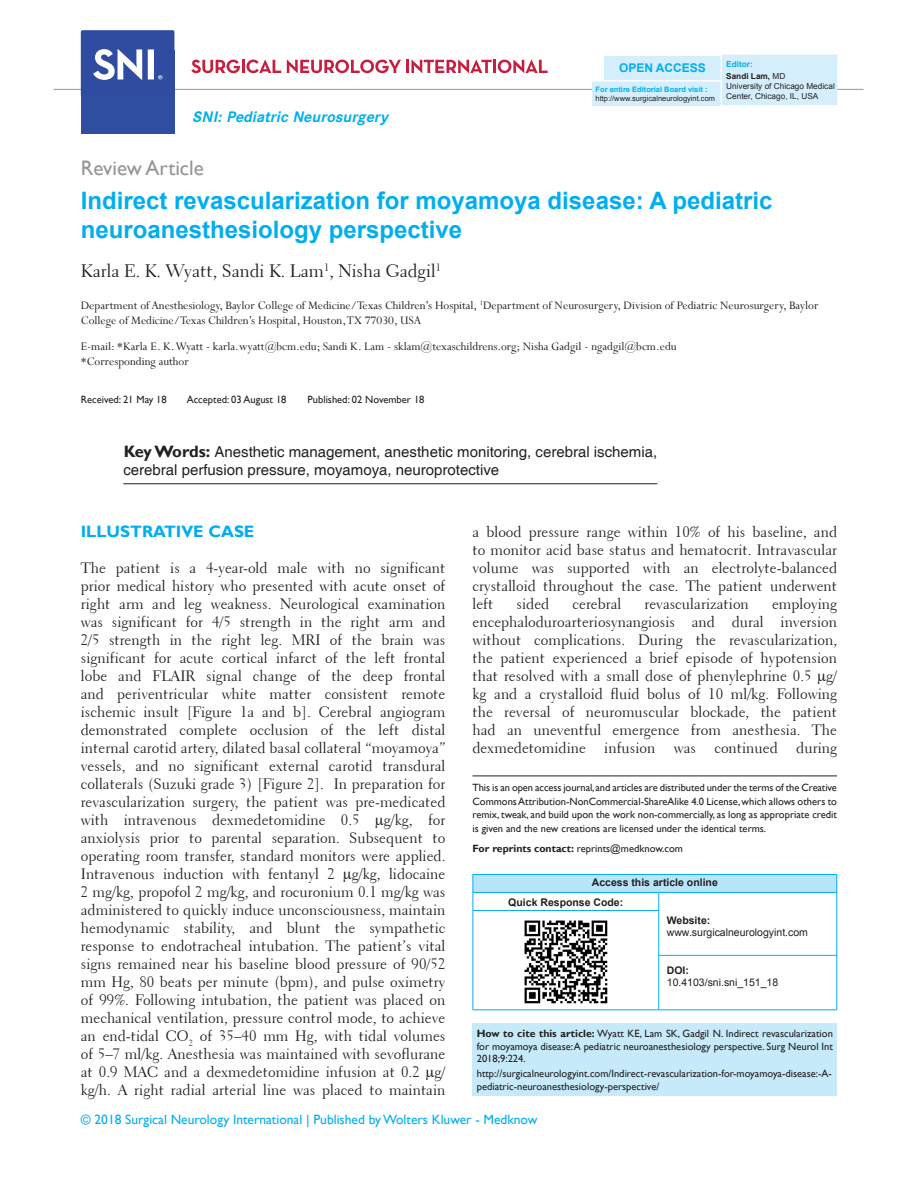
<style>
.page{position:relative;width:918px;height:1188px;background:#fff}
.page>*{position:absolute;margin:0;border:0;box-sizing:border-box;transform-origin:0 0}
.AT{font:700 24px/28.8px "Arial";color:#00aeef}
.AH{font:21px "Gill Sans";color:#939598}
.AU{font:18px "Transitional 521 BT Roman A";color:#231f20}
.t1{font:700 16.5px "Gill Sans";color:#00aeef}
.TX{font:15px/18px "Transitional 521 BT Roman A";color:#231f20;text-align:justify}
.KWD{font:15px/18px "Helvetica";color:#231f20}
.t2{font:italic 700 15px "Corporate SBQ";color:#00aeef}
.t3{font:13.5px "Gill Sans";color:#00aeef}
.AFF{font:12.75px/15px "Perpetua";color:#231f20}
.ADD{font:12.75px/15px "Perpetua";color:#231f20}
.t4{font:700 12px "Arial";color:#00aeef}
.OS{font:10.5px/13.5px "Gill Sans";color:#231f20;text-align:justify}
.Published{font:10.5px/12.6px "Gill Sans";color:#231f20;text-align:justify}
.t5{font:10.5px/12.6px "Arial";color:#231f20}
.HIS{font:10.5px "Gill Sans";color:#231f20}
.t6{font:700 10.5px "Arial";color:#231f20}
.t7{font:8.25px/9.9px "Arial";color:#231f20}
.t8{font:700 8.25px/12px "Arial";color:#231f20}
.t9{font:7.5px "Arial";color:#231f20}
.t10{font:700 7.5px "Arial";color:#00aeef}
.s1{color:#00aeef}
.s2{font-weight:400}
.s3{font-family:"Gill Sans";font-weight:700;font-size:16.5px}
.s4{font-weight:700}
</style>
<div class="page">
<hr style="left:54px;top:89px;width:810px;height:1px;background:#939598">
<div style="left:605px;top:56px;width:115px;height:24px;background:#d4effb"></div>
<div style="left:593px;top:82px;width:127px;height:24px;background:#d4effb"></div>
<div style="left:723px;top:55px;width:114px;height:50px;background:#d4effb"></div>
<div style="left:81px;top:50px;width:93px;height:84px;background:#2f4ea1"></div>
<div style="left:81px;top:30px;width:93px;height:67px;background:#304ca1;border-radius:2px"></div>
<svg style="left:191px;top:60px;width:90px;height:13px"></svg>
<svg style="left:287px;top:60px;width:261px;height:13px"></svg>
<svg style="left:93px;top:49px;width:69px;height:31px"></svg>
<hr style="left:123px;top:483px;width:534px;height:1px;background:#231f20">
<div style="left:472px;top:1024px;width:365px;height:72px;background:#c6eafa"></div>
<hr style="left:472px;top:776px;width:365px;height:1px;background:#231f20">
<div style="left:473px;top:875px;width:364px;height:17px;background:#b9e5fa"></div>
<svg style="left:836px;top:875px;width:1px;height:17px"></svg>
<svg style="left:472px;top:875px;width:1px;height:17px"></svg>
<hr style="left:472px;top:874px;width:187px;height:1px;background:#00aeef">
<hr style="left:659px;top:874px;width:178px;height:1px;background:#00aeef">
<hr style="left:472px;top:893px;width:1px;height:116px;background:#00aeef">
<hr style="left:472px;top:892px;width:187px;height:1px;background:#00aeef">
<hr style="left:472px;top:1009px;width:187px;height:1px;background:#00aeef">
<hr style="left:658px;top:893px;width:1px;height:116px;background:#00aeef">
<hr style="left:836px;top:893px;width:1px;height:116px;background:#00aeef">
<hr style="left:659px;top:892px;width:178px;height:1px;background:#00aeef">
<hr style="left:659px;top:1009px;width:178px;height:1px;background:#00aeef">
<hr style="left:473px;top:910px;width:185px;height:1px;background:#00aeef">
<img style="left:524px;top:920px;width:84px;height:84px">
<hr style="left:659px;top:955px;width:178px;height:1px;background:#00aeef">
<p class="t2" style="left:192px;top:108px;width:202px">SNI:Pediatric Neurosurgery</p>
<p class="t4" style="left:619px;top:60px;width:88px">OPEN ACCESS</p>
<p class="t10" style="left:596px;top:84px;width:114px">For entire Editorial Board visit :</p>
<p class="t9" style="left:596px;top:93px;width:121px">http://www.surgicalneurologyint.com</p>
<p class="t8" style="left:726px;top:58px;width:61px"><span class="s1">Editor:<br></span>Sandi Lam, <span class="s2">MD</span></p>
<p class="t7" style="left:726px;top:81px;width:110px">University of Chicago Medical<br>Center, Chicago, IL, USA</p>
<p class="AH" style="left:81px;top:156px;width:124px">Review Article</p>
<p class="AT" style="left:81px;top:187px;width:693px">Indirect revascularization for moyamoya disease: A pediatric neuroanesthesiology perspective</p>
<p class="AU" style="left:81px;top:260px;width:362px">Karla E. K. Wyatt, Sandi K. Lam<sup>1</sup>, Nisha Gadgil<sup>1</sup></p>
<p class="AFF" style="left:81px;top:298px;width:739px">Department of Anesthesiology, Baylor College of Medicine/Texas Children’s Hospital, <sup>1</sup>Department of Neurosurgery, Division of Pediatric Neurosurgery, Baylor<br>College of Medicine/Texas Children’s Hospital, Houston, TX 77030, USA</p>
<p class="ADD" style="left:81px;top:338px;width:597px">E‑mail: *Karla E. K. Wyatt ‑ karla.wyatt@bcm.edu; Sandi K. Lam ‑ sklam@texaschildrens.org; Nisha Gadgil ‑ ngadgil@bcm.edu *Corresponding author</p>
<p class="HIS" style="left:81px;top:393px;width:87px">Received: 21 May 18</p>
<p class="HIS" style="left:187px;top:393px;width:101px">Accepted: 03 August 18</p>
<p class="HIS" style="left:308px;top:393px;width:118px">Published: 02 November 18</p>
<p class="KWD" style="left:123px;top:443px;width:535px"><span class="s3">Key Words:</span> Anesthetic management, anesthetic monitoring, cerebral ischemia, cerebral perfusion pressure, moyamoya, neuroprotective</p>
<h1 class="t1" style="left:81px;top:522px;width:175px">ILLUSTRATIVE CASE</h1>
<p class="TX" style="left:81px;top:559px;width:366px">The patient is a 4‑year‑old male with no significant prior medical history who presented with acute onset of right arm and leg weakness. Neurological examination was significant for 4/5 strength in the right arm and 2/5 strength in the right leg. MRI of the brain was significant for acute cortical infarct of the left frontal lobe and FLAIR signal change of the deep frontal and periventricular white matter consistent remote ischemic insult [Figure 1a and b]. Cerebral angiogram demonstrated complete occlusion of the left distal internal carotid artery, dilated basal collateral “moyamoya” vessels, and no significant external carotid transdural collaterals (Suzuki grade 3) [Figure 2]. In preparation for revascularization surgery, the patient was pre‑medicated with intravenous dexmedetomidine 0.5</p>
<p class="TX" style="left:81px;top:811px;width:366px;text-indent:303px">g/kg, for anxiolysis prior to parental separation. Subsequent to operating room transfer, standard monitors were applied.<br>Intravenous induction with fentanyl 2 g/kg, lidocaine 2 mg/kg, propofol 2 mg/kg, and rocuronium 0.1 mg/kg was administered to quickly induce unconsciousness, maintain hemodynamic stability, and blunt the sympathetic response to endotracheal intubation. The patient’s vital signs remained near his baseline blood pressure of 90/52 mm Hg, 80 beats per minute (bpm), and pulse oximetry of 99%. Following intubation, the patient was placed on mechanical ventilation, pressure control mode, to achieve an end‑tidal CO<sub>2</sub> of 35–40 mm Hg, with tidal volumes of 5–7 ml/kg. Anesthesia was maintained with sevoflurane at 0.9 MAC and a dexmedetomidine infusion at 0.2 g/ kg/h. A right radial arterial line was placed to maintain</p>
<p class="TX" style="left:472px;top:523px;width:366px">a blood pressure range within 10% of his baseline, and to monitor acid base status and hematocrit. Intravascular volume was supported with an electrolyte‑balanced crystalloid throughout the case. The patient underwent left</p>
<p class="TX" style="left:472px;top:595px;width:366px;text-indent:300px">employing encephaloduroarteriosynangiosis and dural inversion without complications. During the revascularization, the patient experienced a brief episode of hypotension that resolved with a small dose of phenylephrine 0.5 g/ kg and a crystalloid fluid bolus of 10 ml/kg. Following the reversal of neuromuscular blockade, the patient had an uneventful emergence from anesthesia. The dexmedetomidine infusion was continued during</p>
<p class="TX" style="left:517px;top:595px;width:34px">sided</p>
<p class="TX" style="left:572px;top:595px;width:50px">cerebral</p>
<p class="TX" style="left:645px;top:595px;width:106px">revascularization</p>
<p class="OS" style="left:472px;top:781px;width:366px">This is an open access journal, and articles are distributed under the terms of the Creative Commons Attribution-NonCommercial-ShareAlike 4.0 License, which allows others to remix, tweak, and build upon the work non-commercially, as long as appropriate credit is given and the new creations are licensed under the identical terms.</p>
<p class="OS" style="left:472px;top:842px;width:212px"><span class="s4">For reprints contact:</span> reprints@medknow.com</p>
<p class="t6" style="left:592px;top:876px;width:128px">Access this article online</p>
<p class="t6" style="left:508px;top:895px;width:116px">Quick Response Code:</p>
<p class="t5" style="left:667px;top:914px;width:143px"><span class="s4">Website: </span>www.surgicalneurologyint.com</p>
<p class="t5" style="left:667px;top:964px;width:113px"><span class="s4">DOI:<br></span>10.4103/sni.sni_151_18</p>
<p class="Published" style="left:477px;top:1028px;width:358px"><span class="s4">How to cite this article:</span> Wyatt KE, Lam SK, Gadgil N. Indirect revascularization for moyamoya disease: A pediatric neuroanesthesiology perspective. Surg Neurol Int 2018;9:224.</p>
<p class="Published" style="left:477px;top:1068px;width:357px">http://surgicalneurologyint.com/Indirect-revascularization-for-moyamoya-disease:-A&shy;pediatric-neuroanesthesiology-perspective/</p>
<p class="t3" style="left:81px;top:1112px;width:458px">© 2018 Surgical Neurology International | Published by Wolters Kluwer - Medknow</p>
</div>
